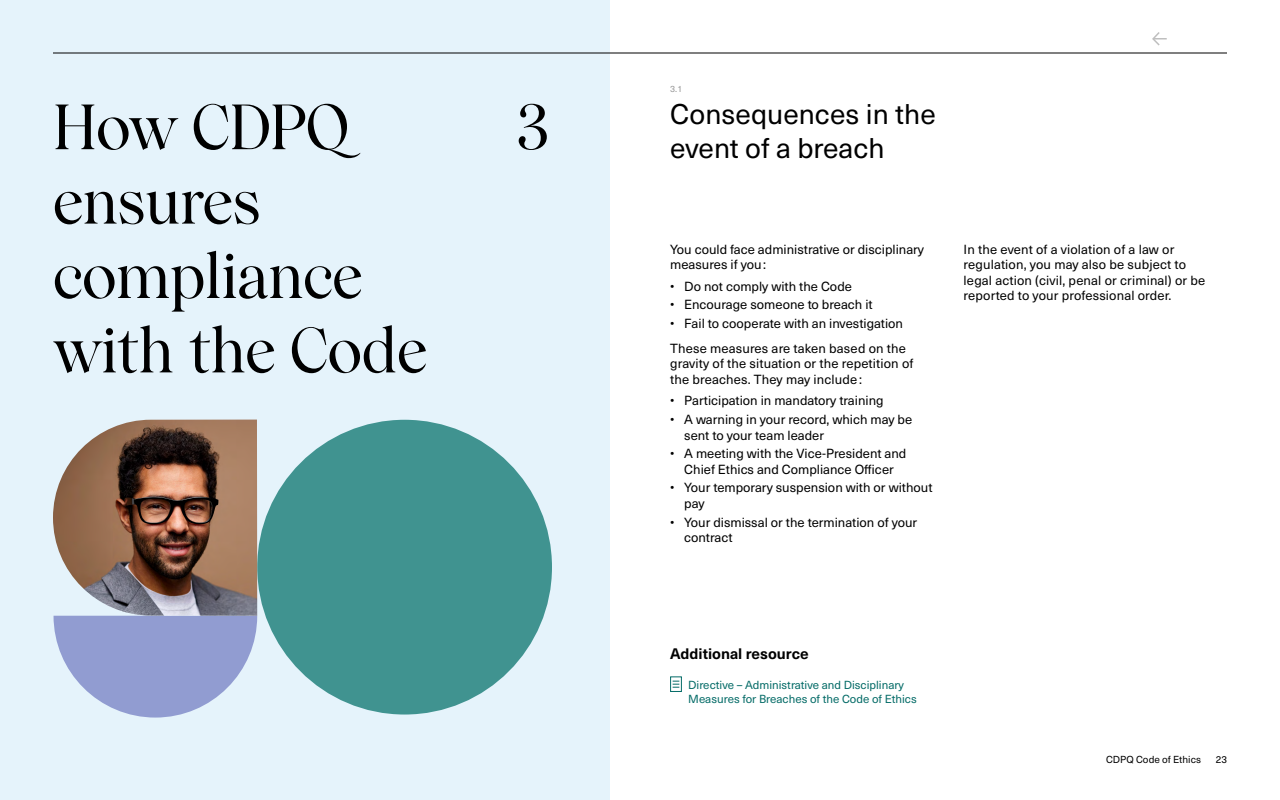
<style>
.page{position:relative;width:1280px;height:800px;background:#fff}
.page>*{position:absolute;margin:0;border:0;box-sizing:border-box;transform-origin:0 0}
.t1{font:500 62px/74.4px "Wulkan Display CDPQ";letter-spacing:-.01em;color:#000}
.t2{font:28px/33.6px "Neue Haas Unica Pro";color:#000}
.t3{font:700 15px "Neue Haas Unica Pro";color:#000}
.P_13_pts{font:13px/15.6px "Neue Haas Unica Pro";color:#000}
.P_Ressources_complém{font:11.5px/13.8px "Neue Haas Unica Pro";color:#046b67}
.t4{font:10px "Neue Haas Unica Pro";color:#000}
.t5{font:9px "Neue Haas Unica Pro";color:#999}
</style>
<div class="page">
<div style="left:0;top:0;width:610px;height:800px;background:#e5f3fb"></div>
<svg style="left:54px;top:616px;width:203px;height:102px"></svg>
<div style="left:257px;top:420px;width:295px;height:295px;background:#409390;border-radius:50%"></div>
<hr style="left:53px;top:53px;width:1174px;height:1px;background:#000">
<svg style="left:1152px;top:32px;width:15px;height:14px"></svg>
<div style="left:670px;top:677px;width:12px;height:15px;border:1px solid #046b67"></div>
<svg style="left:673px;top:681px;width:6px;height:7px"></svg>
<img style="left:53px;top:420px;width:204px;height:196px">
<h1 class="t1" style="left:53px;top:92px;width:376px">How CDPQ ensures compliance with the Code</h1>
<h1 class="t1" style="left:517px;top:92px;width:33px">3</h1>
<h3 class="t5" style="left:670px;top:83px;width:14px">3.1</h3>
<h3 class="t2" style="left:670px;top:98px;width:267px">Consequences in the event of a breach</h3>
<p class="P_13_pts" style="left:670px;top:241px;width:255px">You could face administrative or disciplinary measures if you:</p>
<p class="P_13_pts" style="left:670px;top:279px;width:183px">• Do not comply with the Code</p>
<p class="P_13_pts" style="left:670px;top:297px;width:204px">• Encourage someone to breach it</p>
<p class="P_13_pts" style="left:670px;top:316px;width:234px">• Fail to cooperate with an investigation</p>
<p class="P_13_pts" style="left:670px;top:340px;width:245px">These measures are taken based on the gravity of the situation or the repetition of the breaches. They may include :</p>
<p class="P_13_pts" style="left:670px;top:393px;width:215px">• Participation in mandatory training</p>
<p class="P_13_pts" style="left:684px;top:412px;width:230px;text-indent:-14px">• A warning in your record, which may be sent to your team leader</p>
<p class="P_13_pts" style="left:670px;top:446px;width:238px;text-align:center">• A meeting with the Vice-President and<br>Chief Ethics and Compliance Officer</p>
<p class="P_13_pts" style="left:684px;top:480px;width:250px;text-indent:-14px">• Your temporary suspension with or without pay</p>
<p class="P_13_pts" style="left:684px;top:514px;width:235px;text-indent:-14px">• Your dismissal or the termination of your contract</p>
<p class="P_13_pts" style="left:964px;top:241px;width:243px">In the event of a violation of a law or regulation, you may also be subject to legal action (civil, penal or criminal) or be reported to your professional order.</p>
<p class="t3" style="left:670px;top:645px;width:140px">Additional resource</p>
<p class="P_Ressources_complém" style="left:688px;top:678px;width:230px">Directive – Administrative and Disciplinary<br>Measures for Breaches of the Code of Ethics</p>
<p class="t4" style="left:1106px;top:753px;width:96px">CDPQ Code of Ethics</p>
<p class="t4" style="left:1216px;top:753px;width:13px">23</p>
</div>
